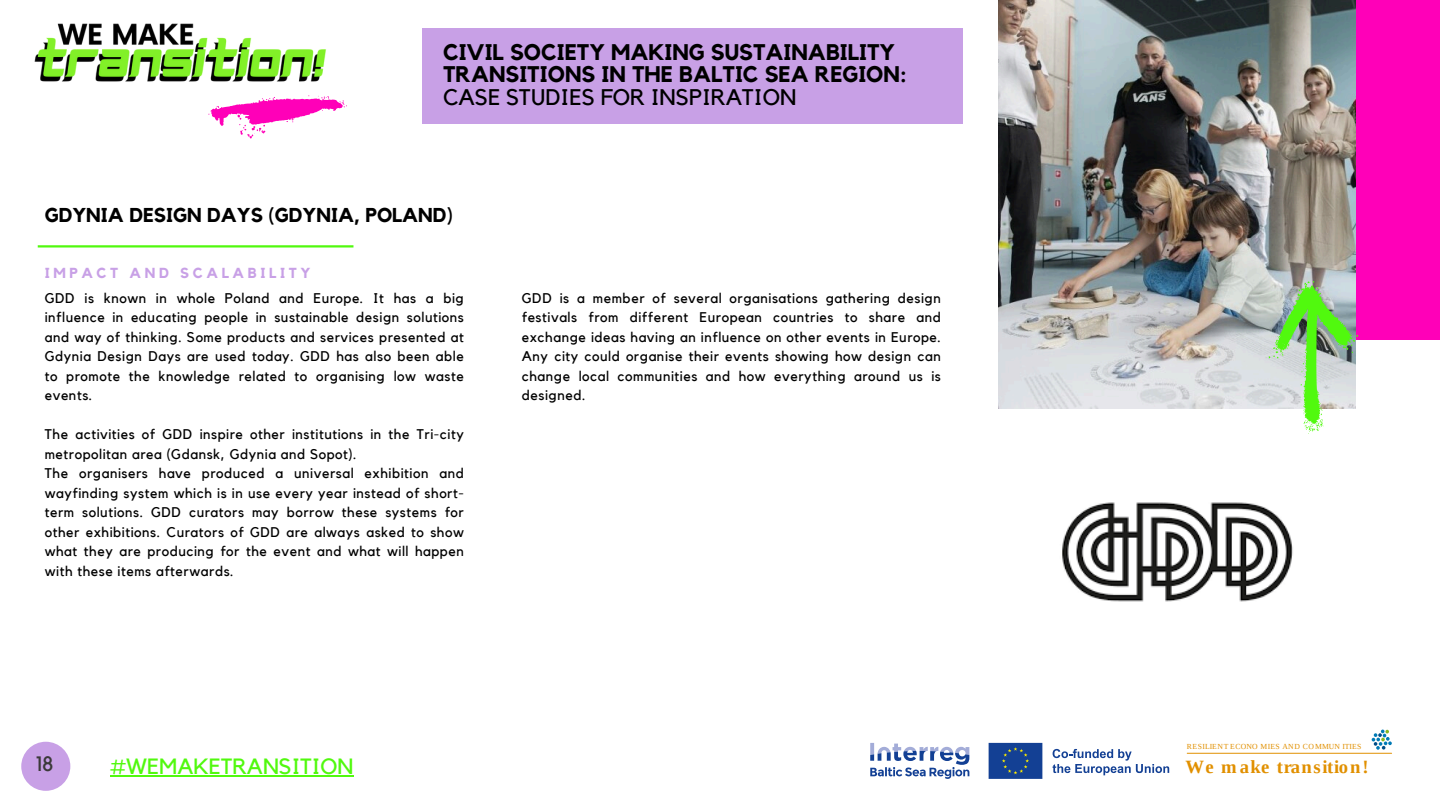
<style>
.page{position:relative;width:1440px;height:810px;background:#fff}
.page>*{position:absolute;margin:0;border:0;box-sizing:border-box;transform-origin:0 0}
.t1{font:700 22.5px/22.5px "Kollektif";color:#000}
.t2{font:22px "Kollektif";color:#51f90e}
.t3{font:20.7px "Kollektif";color:#3b3939}
.t4{font:700 20px "Kollektif";color:#000}
.t5{font:700 18.7px "Liberation Serif";letter-spacing:.055em;color:#e19000}
.t6{font:700 14.5px "Kollektif";letter-spacing:.25em;color:#c8a0e6}
.t7{font:14px/19.5px "Kollektif";letter-spacing:.04em;color:#000;text-align:justify}
.t8{font:7.7px "Liberation Serif";letter-spacing:.045em;color:#e19000}
.s1{font-weight:400}
</style>
<div class="page">
<div style="left:1162px;top:1px;width:278px;height:339px;background:#ff00b8"></div>
<img style="left:999px;top:0;width:357px;height:409px">
<hr style="left:38px;top:245px;width:315px;height:3px;background:#51f90e">
<hr style="left:1187px;top:753px;width:205px;height:1px;background:#e19000">
<svg style="left:988px;top:742px;width:55px;height:37px;background:#244d95"></svg>
<svg style="left:1053px;top:749px;width:116px;height:26px"></svg>
<svg style="left:870px;top:743px;width:99px;height:36px"></svg>
<svg style="left:1372px;top:730px;width:20px;height:20px"></svg>
<svg style="left:208px;top:95px;width:139px;height:43px"></svg>
<img style="left:34px;top:23px;width:293px;height:59px">
<div style="left:422px;top:28px;width:540px;height:95px;background:#c8a0e6"></div>
<svg style="left:1268px;top:281px;width:91px;height:153px"></svg>
<div style="left:21px;top:742px;width:49px;height:49px;background:#c8a0e6;border-radius:50%"></div>
<img style="left:1062px;top:502px;width:231px;height:100px">
<hr style="left:110px;top:775px;width:243px;height:2px;background:#51f90e">
<h1 class="t1" style="left:443px;top:42px;width:465px">CIVIL SOCIETY MAKING SUSTAINABILITY<br>TRANSITIONS IN THE BALTIC SEA REGION:<br><span class="s1">CASE STUDIES FOR INSPIRATION</span></h1>
<h3 class="t4" style="left:45px;top:206px;width:410px">GDYNIA DESIGN DAYS (GDYNIA, POLAND)</h3>
<p class="t6" style="left:45px;top:266px;width:267px">IMPACT AND SCALABILITY</p>
<p class="t7" style="left:45px;top:289px;width:421px">GDD is known in whole Poland and Europe. It has a big influence in educating people in sustainable design solutions and way of thinking. Some products and services presented at Gdynia Design Days are used today. GDD has also been able to promote the knowledge related to organising low waste events.</p>
<p class="t7" style="left:45px;top:425px;width:421px">The activities of GDD inspire other institutions in the Tri-city metropolitan area (Gdansk, Gdynia and Sopot).</p>
<p class="t7" style="left:45px;top:464px;width:421px">The organisers have produced a universal exhibition and wayfinding system which is in use every year instead of short&shy;term solutions. GDD curators may borrow these systems for other exhibitions. Curators of GDD are always asked to show what they are producing for the event and what will happen with these items afterwards.</p>
<p class="t7" style="left:522px;top:289px;width:421px">GDD is a member of several organisations gathering design festivals from different European countries to share and exchange ideas having an influence on other events in Europe.<br>Any city could organise their events showing how design can change local communities and how everything around us is designed.</p>
<p class="t3" style="left:36px;top:755px;width:18px">18</p>
<p class="t2" style="left:110px;top:756px;width:245px">#WEMAKETRANSITION</p>
<p class="t8" style="left:1187px;top:742px;width:176px">RESILIENT ECONO MIES AND COMMUN ITIES</p>
<h3 class="t5" style="left:1185px;top:756px;width:185px">We m ake transition!</h3>
</div>
